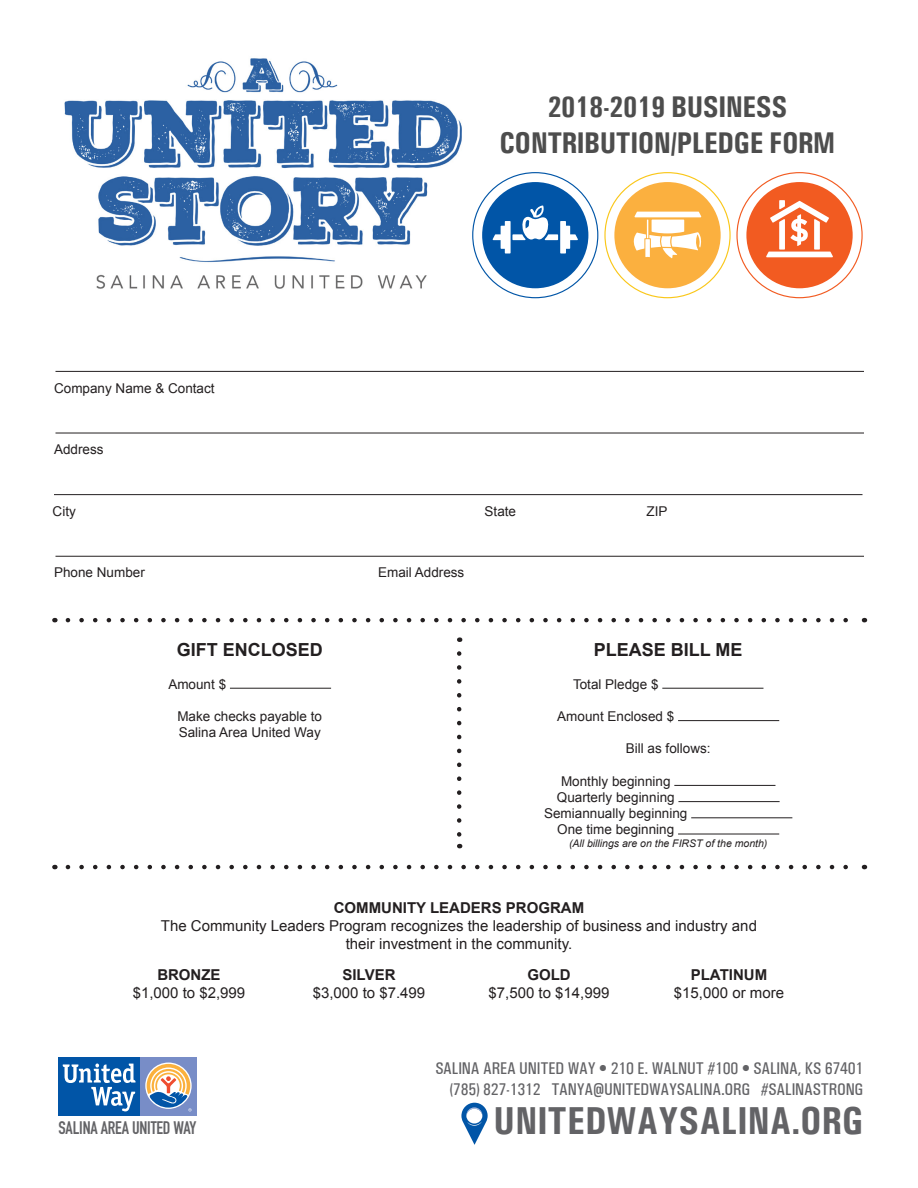
<style>
.page{position:relative;width:918px;height:1188px;background:#fff}
.page>*{position:absolute;margin:0;border:0;box-sizing:border-box;transform-origin:0 0}
.t1{font:700 39px "Univers Condensed";color:#636366}
.t2{font:700 30px "Univers Condensed";letter-spacing:-.015em;color:#4d4d4d}
.t3{font:700 18px "Arial";color:#231f20}
.t4{font:700 17.85px "DIN Condensed";letter-spacing:-.01em;color:#636366}
.t5{font:500 17.1px "Univers Condensed";letter-spacing:-.01em;color:#636366}
.t6{font:15px/18px "Arial";color:#231f20;text-align:center}
.t7{font:700 15px "Arial";color:#231f20}
.t8{font:13.5px "Arial";color:#231f20}
.t9{font:italic 10.5px "Arial";color:#231f20}
</style>
<div class="page">
<img style="left:64px;top:58px;width:420px;height:231px">
<div style="left:140px;top:1057px;width:57px;height:58px;background:#788dc7"></div>
<div style="left:59px;top:1057px;width:81px;height:58px;background:#0155a7"></div>
<svg style="left:63px;top:1064px;width:73px;height:47px"></svg>
<svg style="left:147px;top:1064px;width:45px;height:48px"></svg>
<hr style="left:230px;top:688px;width:101px;height:1px;background:#231f20">
<hr style="left:662px;top:688px;width:101px;height:1px;background:#231f20">
<hr style="left:678px;top:720px;width:101px;height:1px;background:#231f20">
<hr style="left:674px;top:785px;width:101px;height:1px;background:#231f20">
<hr style="left:678px;top:801px;width:102px;height:1px;background:#231f20">
<hr style="left:691px;top:817px;width:101px;height:1px;background:#231f20">
<hr style="left:678px;top:834px;width:101px;height:1px;background:#231f20">
<hr style="left:56px;top:371px;width:808px;height:1px;background:#231f20">
<hr style="left:56px;top:433px;width:808px;height:1px;background:#231f20">
<hr style="left:54px;top:494px;width:808px;height:1px;background:#231f20">
<hr style="left:56px;top:556px;width:808px;height:1px;background:#231f20">
<svg style="left:68px;top:618px;width:780px;height:4px"></svg>
<svg style="left:68px;top:865px;width:780px;height:4px"></svg>
<svg style="left:457px;top:653px;width:4px;height:195px"></svg>
<div style="left:746px;top:182px;width:107px;height:106px;background:#f25b21;border-radius:50%"></div>
<svg style="left:766px;top:200px;width:67px;height:57px"></svg>
<svg style="left:473px;top:173px;width:125px;height:125px"></svg>
<div style="left:482px;top:182px;width:106px;height:106px;background:#0155a7;border-radius:50%"></div>
<div style="left:614px;top:182px;width:107px;height:106px;background:#fbb03f;border-radius:50%"></div>
<svg style="left:633px;top:212px;width:69px;height:46px"></svg>
<svg style="left:493px;top:205px;width:85px;height:49px"></svg>
<svg style="left:461px;top:1103px;width:27px;height:42px"></svg>
<p class="t8" style="left:54px;top:379px;width:162px">Company Name &amp; Contact</p>
<p class="t8" style="left:54px;top:441px;width:51px">Address</p>
<p class="t2" style="left:547px;top:88px;width:242px">2018-2019 BUSINESS</p>
<p class="t2" style="left:500px;top:124px;width:337px">CONTRIBUTION/PLEDGE FORM</p>
<p class="t8" style="left:53px;top:502px;width:25px">City</p>
<p class="t8" style="left:485px;top:502px;width:33px">State</p>
<p class="t8" style="left:647px;top:502px;width:23px">ZIP</p>
<p class="t8" style="left:54px;top:564px;width:92px">Phone Number</p>
<p class="t8" style="left:378px;top:564px;width:88px">Email Address</p>
<p class="t3" style="left:177px;top:638px;width:148px">GIFT ENCLOSED</p>
<p class="t8" style="left:168px;top:675px;width:59px">Amount $</p>
<p class="t8" style="left:177px;top:707px;width:146px">Make checks payable to</p>
<p class="t8" style="left:179px;top:724px;width:144px">Salina Area United Way</p>
<p class="t3" style="left:594px;top:638px;width:150px">PLEASE BILL ME</p>
<p class="t8" style="left:573px;top:675px;width:87px">Total Pledge $</p>
<p class="t8" style="left:557px;top:707px;width:119px">Amount Enclosed $</p>
<p class="t8" style="left:626px;top:740px;width:86px">Bill as follows:</p>
<p class="t8" style="left:561px;top:772px;width:111px">Monthly beginning</p>
<p class="t8" style="left:557px;top:788px;width:119px">Quarterly beginning</p>
<p class="t8" style="left:544px;top:805px;width:145px">Semiannually beginning</p>
<p class="t8" style="left:557px;top:821px;width:119px">One time beginning</p>
<p class="t9" style="left:569px;top:837px;width:200px">(All billings are on the FIRST of the month)</p>
<p class="t7" style="left:334px;top:898px;width:252px">COMMUNITY LEADERS PROGRAM</p>
<p class="t6" style="left:161px;top:917px;width:598px">The Community Leaders Program recognizes the leadership of business and industry and their investment in the community.</p>
<p class="t7" style="left:157px;top:965px;width:65px">BRONZE</p>
<p class="t6" style="left:133px;top:984px;width:114px">$1,000 to $2,999</p>
<p class="t7" style="left:342px;top:965px;width:55px">SILVER</p>
<p class="t6" style="left:313px;top:984px;width:114px">$3,000 to $7.499</p>
<p class="t7" style="left:527px;top:965px;width:45px">GOLD</p>
<p class="t6" style="left:489px;top:984px;width:122px">$7,500 to $14,999</p>
<p class="t7" style="left:691px;top:965px;width:78px">PLATINUM</p>
<p class="t6" style="left:674px;top:984px;width:112px">$15,000 or more</p>
<p class="t4" style="left:59px;top:1116px;width:139px">SALINA AREA UNITED WAY</p>
<p class="t5" style="left:435px;top:1058px;width:430px">SALINA AREA UNITED WAY • 210 E. WALNUT #100 • SALINA, KS 67401</p>
<p class="t5" style="left:449px;top:1079px;width:416px">(785) 827-1312 TANYA@UNITEDWAYSALINA.ORG #SALINASTRONG</p>
<p class="t1" style="left:494px;top:1097px;width:371px">UNITEDWAYSALINA.ORG</p>
</div>
